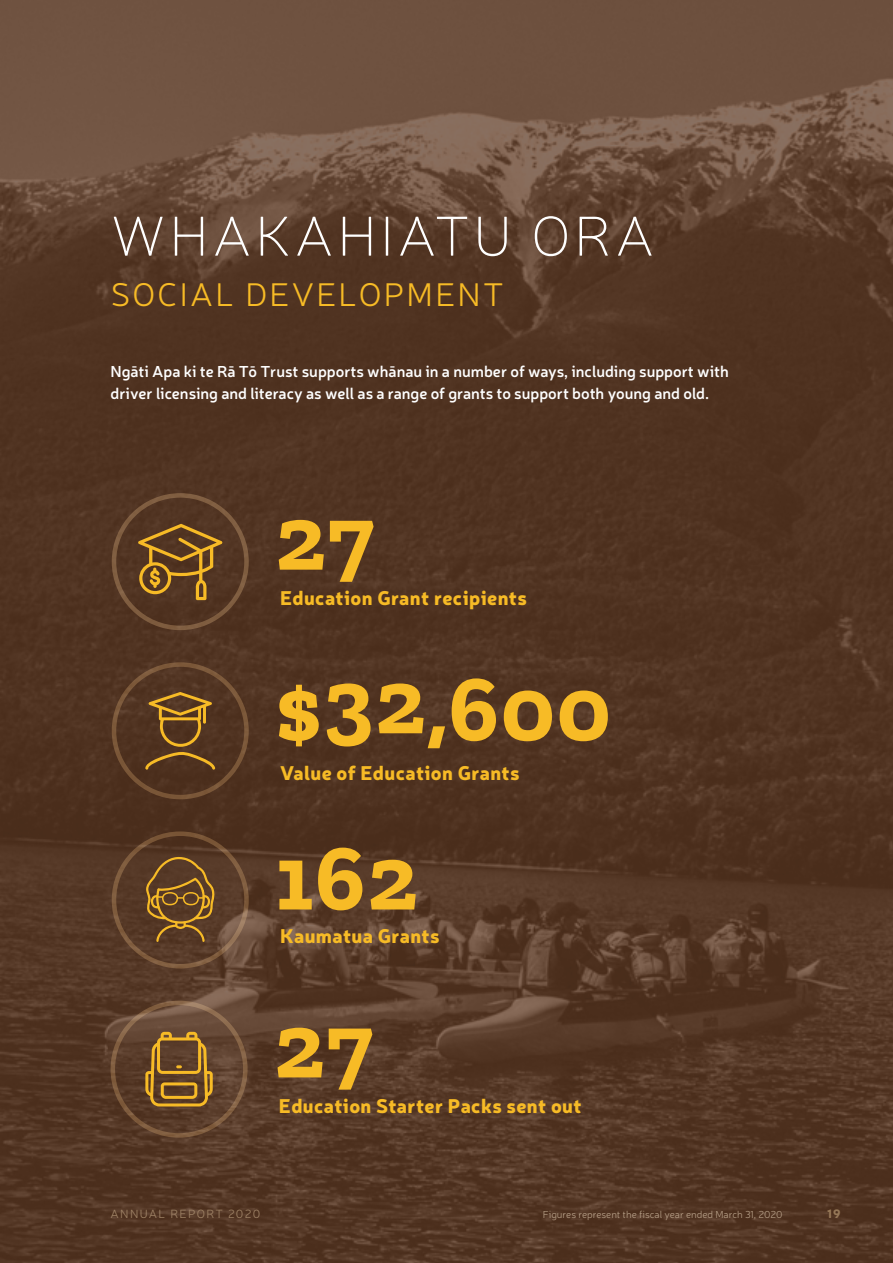
<style>
.page{position:relative;width:893px;height:1263px;background:#fff}
.page>*{position:absolute;margin:0;border:0;box-sizing:border-box;transform-origin:0 0}
.t1{font:700 93.75px "Zilla Slab";letter-spacing:.02em;color:#f7bb26}
.t2{font:100 57px "Neris";letter-spacing:.07em;color:#fff}
.t3{font:300 33px "Neris";letter-spacing:.07em;color:#f7bb26}
.t4{font:900 19.5px "Neris";letter-spacing:.02em;color:#f7bb26}
.t5{font:600 15.75px/21.8px "Neris";color:#fff}
.t6{font:300 12px "Neris";letter-spacing:.11em;color:#9f8366}
.t7{font:900 12px "Neris";color:#957757}
.t8{font:300 10.2px "Neris";color:#b69f87}
</style>
<div class="page">
<img style="left:0;top:0;width:893px;height:1263px">
<div style="left:112px;top:493px;width:137px;height:137px;border:4px solid #8b6b49;border-radius:50%"></div>
<div style="left:112px;top:662px;width:137px;height:137px;border:4px solid #82603b;border-radius:50%"></div>
<div style="left:112px;top:831px;width:137px;height:137px;border:4px solid #82603b;border-radius:50%"></div>
<div style="left:111px;top:1001px;width:137px;height:137px;border:4px solid #82603b;border-radius:50%"></div>
<svg style="left:138px;top:524px;width:85px;height:76px;background:#775323"></svg>
<svg style="left:145px;top:692px;width:70px;height:78px;background:#6f4c21"></svg>
<svg style="left:145px;top:1032px;width:68px;height:74px;background:#876129"></svg>
<svg style="left:146px;top:856px;width:69px;height:86px;background:#735026"></svg>
<h2 class="t2" style="left:111px;top:201px;width:545px">WHAKAHIATU ORA</h2>
<h3 class="t3" style="left:111px;top:274px;width:394px">SOCIAL DEVELOPMENT</h3>
<p class="t5" style="left:111px;top:360px;width:620px">Ngāti Apa ki te Rā Tō Trust supports whānau in a number of ways, including support with driver licensing and literacy as well as a range of grants to support both young and old.</p>
<h1 class="t1" style="left:275px;top:485px;width:100px">27</h1>
<p class="t4" style="left:280px;top:584px;width:248px">Education Grant recipients</p>
<h1 class="t1" style="left:275px;top:655px;width:337px">$32,600</h1>
<p class="t4" style="left:280px;top:758px;width:241px">Value of Education Grants</p>
<h1 class="t1" style="left:275px;top:824px;width:144px">162</h1>
<p class="t4" style="left:280px;top:922px;width:161px">Kaumatua Grants</p>
<h1 class="t1" style="left:274px;top:992px;width:100px">27</h1>
<p class="t4" style="left:279px;top:1091px;width:304px">Education Starter Packs sent out</p>
<p class="t6" style="left:111px;top:1206px;width:151px">ANNUAL REPORT 2020</p>
<p class="t8" style="left:543px;top:1208px;width:241px">Figures represent the fiscal year ended March 31, 2020</p>
<p class="t7" style="left:827px;top:1205px;width:15px">19</p>
</div>
